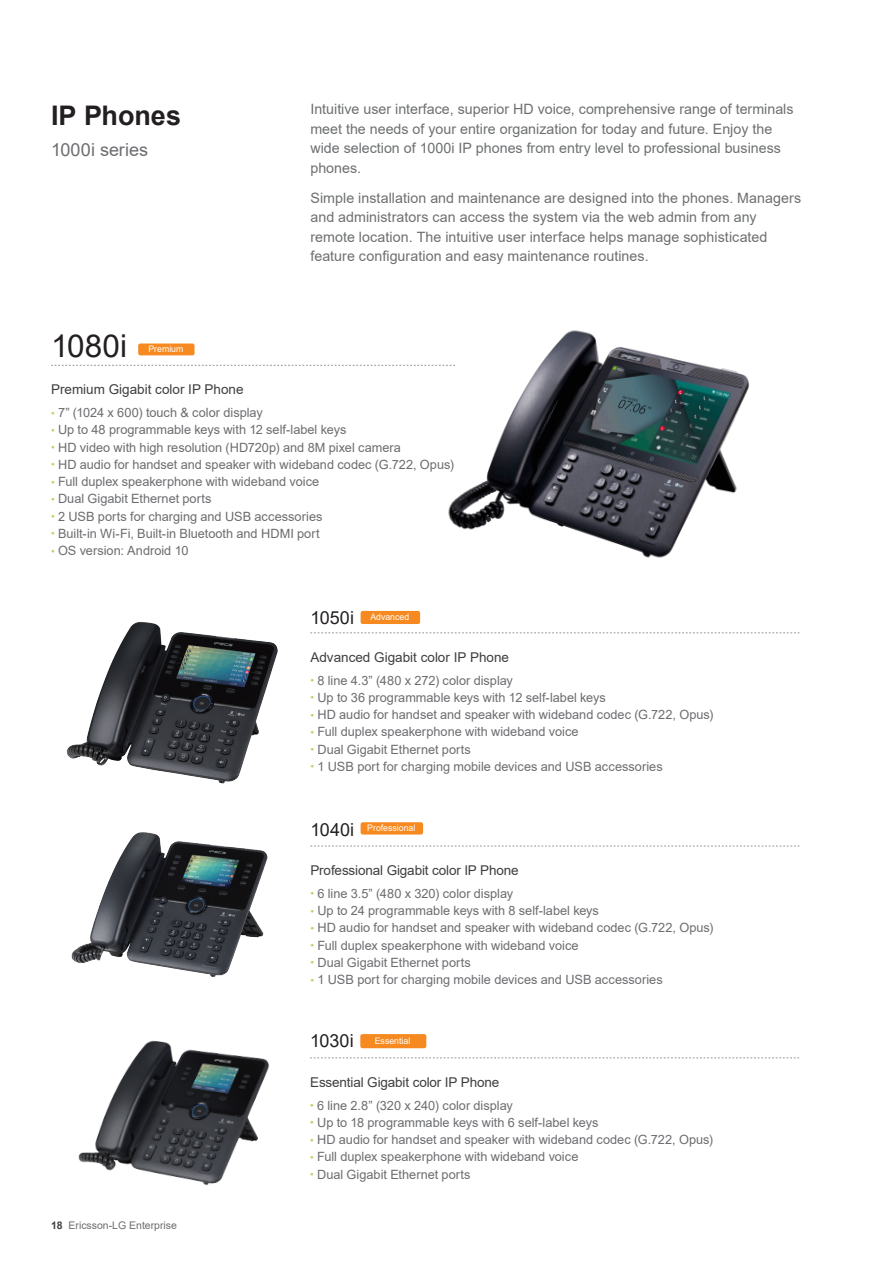
<style>
.page{position:relative;width:893px;height:1263px;background:#fff}
.page>*{position:absolute;margin:0;border:0;box-sizing:border-box;transform-origin:0 0}
.code_no{font:31.5px "Arial";letter-spacing:.005em;color:#231f20}
.t1{font:700 27px "Arial";color:#231f20}
.code_no-2{font:18px "Arial";letter-spacing:.005em;color:#231f20}
.t2{font:18px "Arial";color:#6c6d70}
.body{font:14.25px/19.5px "Arial";color:#6d6f71}
.스펙-1{font:13.5px "Arial";letter-spacing:-.01em;color:#3e3e3f}
.스펙-2{font:12.75px "Arial";color:#6c6d70}
.t3{font:10.5px "Arial";color:#6c6d70}
.t4{font:9px "Arial";color:#fff}
.s1{font-size:10.5px;color:#b6d65f}
.s2{font-weight:700;color:#3e3e3f}
</style>
<div class="page">
<img style="left:417px;top:330px;width:333px;height:228px">
<svg style="left:51px;top:365px;width:404px;height:1px"></svg>
<div style="left:138px;top:343px;width:57px;height:12px;background:#f68a21;border-radius:2px"></div>
<img style="left:71px;top:832px;width:197px;height:145px">
<img style="left:66px;top:622px;width:212px;height:162px">
<svg style="left:310px;top:633px;width:489px;height:1px"></svg>
<div style="left:361px;top:611px;width:59px;height:13px;background:#f68a21;border-radius:2px"></div>
<svg style="left:310px;top:846px;width:489px;height:1px"></svg>
<div style="left:361px;top:822px;width:62px;height:12px;background:#f68a21;border-radius:2px"></div>
<img style="left:78px;top:1040px;width:192px;height:146px">
<svg style="left:310px;top:1057px;width:489px;height:1px"></svg>
<div style="left:360px;top:1034px;width:66px;height:14px;background:#f68a21;border-radius:2px"></div>
<p class="t1" style="left:51px;top:97px;width:131px">IP Phones</p>
<p class="t2" style="left:51px;top:137px;width:98px">1000i series</p>
<p class="code_no" style="left:51px;top:324px;width:78px">1080i</p>
<p class="t4" style="left:149px;top:343px;width:36px">Premium</p>
<p class="body" style="left:310px;top:99px;width:485px">Intuitive user interface, superior HD voice, comprehensive range of terminals meet the needs of your entire organization for today and future. Enjoy the wide selection of 1000i IP phones from entry level to professional business phones.</p>
<p class="body" style="left:310px;top:188px;width:492px">Simple installation and maintenance are designed into the phones. Managers and administrators can access the system via the web admin from any remote location. The intuitive user interface helps manage sophisticated feature configuration and easy maintenance routines.</p>
<p class="스펙-1" style="left:51px;top:380px;width:194px">Premium Gigabit color IP Phone</p>
<p class="스펙-2" style="left:51px;top:404px;width:213px"><span class="s1">•</span> 7” (1024 x 600) touch &amp; color display</p>
<p class="스펙-2" style="left:51px;top:421px;width:297px"><span class="s1">•</span> Up to 48 programmable keys with 12 self-label keys</p>
<p class="스펙-2" style="left:51px;top:438px;width:351px"><span class="s1">•</span> HD video with high resolution (HD720p) and 8M pixel camera</p>
<p class="스펙-2" style="left:51px;top:456px;width:404px"><span class="s1">•</span> HD audio for handset and speaker with wideband codec (G.722, Opus)</p>
<p class="스펙-2" style="left:51px;top:473px;width:270px"><span class="s1">•</span> Full duplex speakerphone with wideband voice</p>
<p class="스펙-2" style="left:51px;top:490px;width:162px"><span class="s1">•</span> Dual Gigabit Ethernet ports</p>
<p class="스펙-2" style="left:51px;top:507px;width:273px"><span class="s1">•</span> 2 USB ports for charging and USB accessories</p>
<p class="스펙-2" style="left:51px;top:525px;width:270px"><span class="s1">•</span> Built-in Wi-Fi, Built-in Bluetooth and HDMI port</p>
<p class="스펙-2" style="left:51px;top:542px;width:139px"><span class="s1">•</span> OS version: Android 10</p>
<p class="code_no-2" style="left:310px;top:605px;width:45px">1050i</p>
<p class="t4" style="left:370px;top:611px;width:40px">Advanced</p>
<p class="스펙-1" style="left:310px;top:648px;width:200px">Advanced Gigabit color IP Phone</p>
<p class="스펙-2" style="left:310px;top:671px;width:204px"><span class="s1">•</span> 8 line 4.3” (480 x 272) color display</p>
<p class="스펙-2" style="left:310px;top:688px;width:297px"><span class="s1">•</span> Up to 36 programmable keys with 12 self-label keys</p>
<p class="스펙-2" style="left:310px;top:706px;width:404px"><span class="s1">•</span> HD audio for handset and speaker with wideband codec (G.722, Opus)</p>
<p class="스펙-2" style="left:310px;top:723px;width:270px"><span class="s1">•</span> Full duplex speakerphone with wideband voice</p>
<p class="스펙-2" style="left:310px;top:740px;width:162px"><span class="s1">•</span> Dual Gigabit Ethernet ports</p>
<p class="스펙-2" style="left:310px;top:757px;width:354px"><span class="s1">•</span> 1 USB port for charging mobile devices and USB accessories</p>
<p class="code_no-2" style="left:310px;top:817px;width:45px">1040i</p>
<p class="t4" style="left:367px;top:821px;width:50px">Professional</p>
<p class="스펙-1" style="left:310px;top:861px;width:210px">Professional Gigabit color IP Phone</p>
<p class="스펙-2" style="left:310px;top:884px;width:204px"><span class="s1">•</span> 6 line 3.5” (480 x 320) color display</p>
<p class="스펙-2" style="left:310px;top:902px;width:290px"><span class="s1">•</span> Up to 24 programmable keys with 8 self-label keys</p>
<p class="스펙-2" style="left:310px;top:919px;width:404px"><span class="s1">•</span> HD audio for handset and speaker with wideband codec (G.722, Opus)</p>
<p class="스펙-2" style="left:310px;top:936px;width:270px"><span class="s1">•</span> Full duplex speakerphone with wideband voice</p>
<p class="스펙-2" style="left:310px;top:953px;width:162px"><span class="s1">•</span> Dual Gigabit Ethernet ports</p>
<p class="스펙-2" style="left:310px;top:971px;width:354px"><span class="s1">•</span> 1 USB port for charging mobile devices and USB accessories</p>
<p class="code_no-2" style="left:310px;top:1029px;width:45px">1030i</p>
<p class="t4" style="left:375px;top:1034px;width:37px">Essential</p>
<p class="t3" style="left:51px;top:1218px;width:128px"><span class="s2">18</span> Ericsson-LG Enterprise</p>
<p class="스펙-1" style="left:310px;top:1073px;width:191px">Essential Gigabit color IP Phone</p>
<p class="스펙-2" style="left:310px;top:1096px;width:204px"><span class="s1">•</span> 6 line 2.8” (320 x 240) color display</p>
<p class="스펙-2" style="left:310px;top:1113px;width:290px"><span class="s1">•</span> Up to 18 programmable keys with 6 self-label keys</p>
<p class="스펙-2" style="left:310px;top:1131px;width:404px"><span class="s1">•</span> HD audio for handset and speaker with wideband codec (G.722, Opus)</p>
<p class="스펙-2" style="left:310px;top:1148px;width:270px"><span class="s1">•</span> Full duplex speakerphone with wideband voice</p>
<p class="스펙-2" style="left:310px;top:1165px;width:162px"><span class="s1">•</span> Dual Gigabit Ethernet ports</p>
</div>
